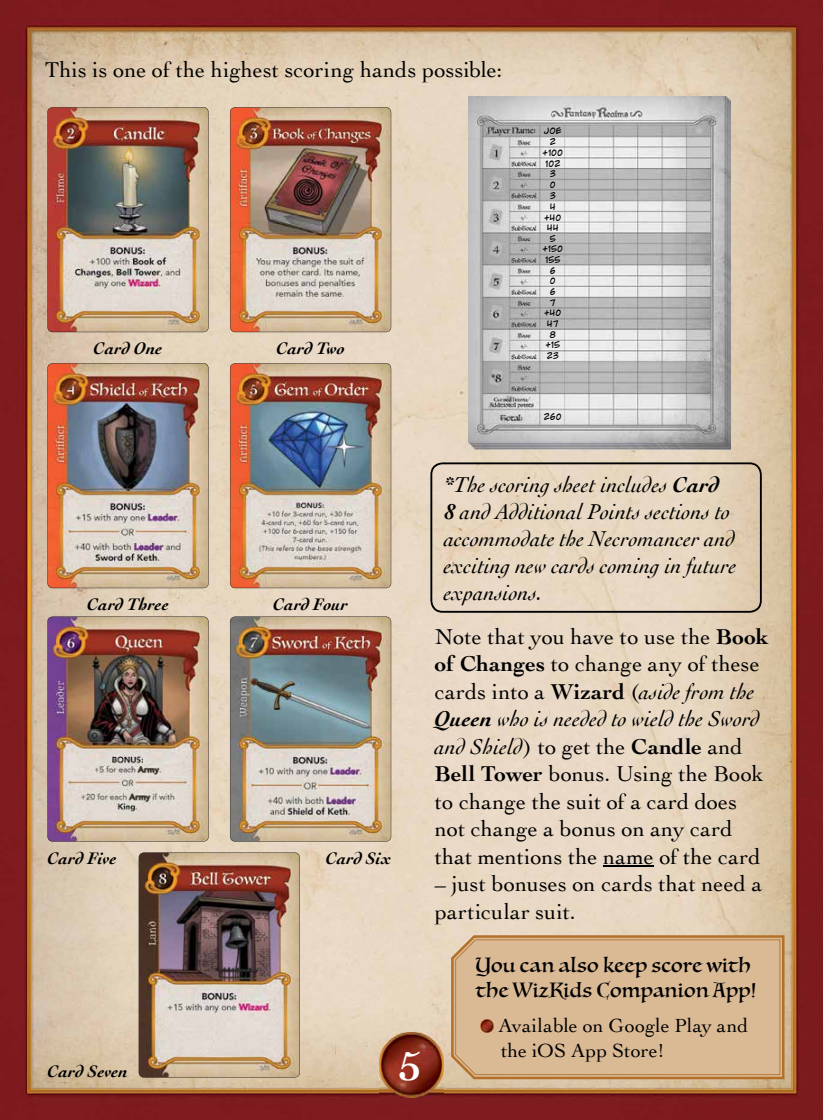
<style>
.page{position:relative;width:823px;height:1120px;background:#fff}
.page>*{position:absolute;margin:0;border:0;box-sizing:border-box;transform-origin:0 0}
.t1{font:700 42.5px "Cochin";color:#fff}
.t2{font:22.5px/27.5px "Cochin";letter-spacing:.01em;color:#000}
.t3{font:italic 22.5px/27px "Cochin";letter-spacing:.005em;color:#000}
.t4{font:20px/25px "Luminari";letter-spacing:.03em;color:#000}
.t5{font:20px/25px "Cochin";letter-spacing:.01em;color:#000}
.t6{font:italic 700 17.5px "Cochin";letter-spacing:.005em;color:#000}
.t7{font:9.25px/10.8px "Comic Geek";color:#000;text-align:center}
.s1{font-weight:700}
.s2{font-style:italic}
.s3{font-weight:700;font-style:italic}
</style>
<div class="page">
<img style="left:0;top:0;width:822px;height:1120px">
<hr style="left:602px;top:865px;width:51px;height:1px;background:#000">
<img style="left:47px;top:107px;width:161px;height:225px">
<img style="left:230px;top:107px;width:161px;height:225px">
<img style="left:47px;top:363px;width:161px;height:225px">
<img style="left:230px;top:363px;width:161px;height:225px">
<img style="left:139px;top:852px;width:161px;height:225px">
<img style="left:230px;top:616px;width:161px;height:225px">
<img style="left:47px;top:616px;width:161px;height:225px">
<svg style="left:451px;top:935px;width:333px;height:144px;background:#c4925b"></svg>
<div style="left:455px;top:939px;width:324px;height:136px;background:#dab995"></div>
<svg style="left:480px;top:1019px;width:13px;height:13px"></svg>
<svg style="left:430px;top:462px;width:331px;height:151px;background:#dfceb8"></svg>
<img style="left:468px;top:96px;width:262px;height:353px">
<img style="left:379px;top:1032px;width:64px;height:65px">
<p class="t2" style="left:45px;top:55px;width:459px">This is one of the highest scoring hands possible:</p>
<p class="t6" style="left:94px;top:336px;width:70px">Card One</p>
<p class="t6" style="left:276px;top:336px;width:70px">Card Two</p>
<p class="t7" style="left:543px;top:125px;width:20px">Joe</p>
<p class="t7" style="left:542px;top:148px;width:22px">+100<br>102<br>3</p>
<p class="t7" style="left:549px;top:190px;width:8px;text-align:left">3<br>4</p>
<p class="t7" style="left:546px;top:223px;width:13px">44<br>5</p>
<p class="t7" style="left:543px;top:254px;width:19px">155<br>6<br>0<br>6<br>7 +40<br>47<br>8</p>
<p class="t7" style="left:545px;top:340px;width:16px;text-align:left">+15<br>23</p>
<p class="t7" style="left:549px;top:136px;width:8px">2</p>
<p class="t7" style="left:549px;top:179px;width:7px">0</p>
<p class="t7" style="left:544px;top:212px;width:19px">+40</p>
<p class="t7" style="left:542px;top:244px;width:22px">+150</p>
<p class="t7" style="left:543px;top:412px;width:19px">260</p>
<p class="t6" style="left:87px;top:592px;width:83px">Card Three</p>
<p class="t6" style="left:47px;top:847px;width:71px">Card Five</p>
<p class="t6" style="left:47px;top:1060px;width:82px">Card Seven</p>
<p class="t6" style="left:273px;top:592px;width:76px">Card Four</p>
<p class="t6" style="left:325px;top:847px;width:67px">Card Six</p>
<h1 class="t1" style="left:399px;top:1037px;width:24px">5</h1>
<p class="t3" style="left:443px;top:469px;width:294px"><span class="s1">*</span>The scoring sheet includes <span class="s1">Card<br>8</span> and Additional Points sections to accommodate the Necromancer and exciting new cards coming in future expansions.</p>
<p class="t2" style="left:434px;top:622px;width:335px">Note that you have to use the <span class="s1">Book of Changes</span> to change any of these cards into a <span class="s1">Wizard</span> (<span class="s2">aside from the<br></span><span class="s3">Queen</span> <span class="s2">who is needed to wield the Sword and Shield</span>) to get the <span class="s1">Candle</span> and<br><span class="s1">Bell Tower</span> bonus. Using the Book to change the suit of a card does not change a bonus on any card that mentions the name of the card</p>
<p class="t2" style="left:434px;top:869px;width:328px">– just bonuses on cards that need a particular suit.</p>
<p class="t4" style="left:475px;top:952px;width:281px">You can also keep score with the WizKids Companion App!</p>
<p class="t5" style="left:498px;top:1012px;width:251px">Available on Google Play and the iOS App Store!</p>
</div>
